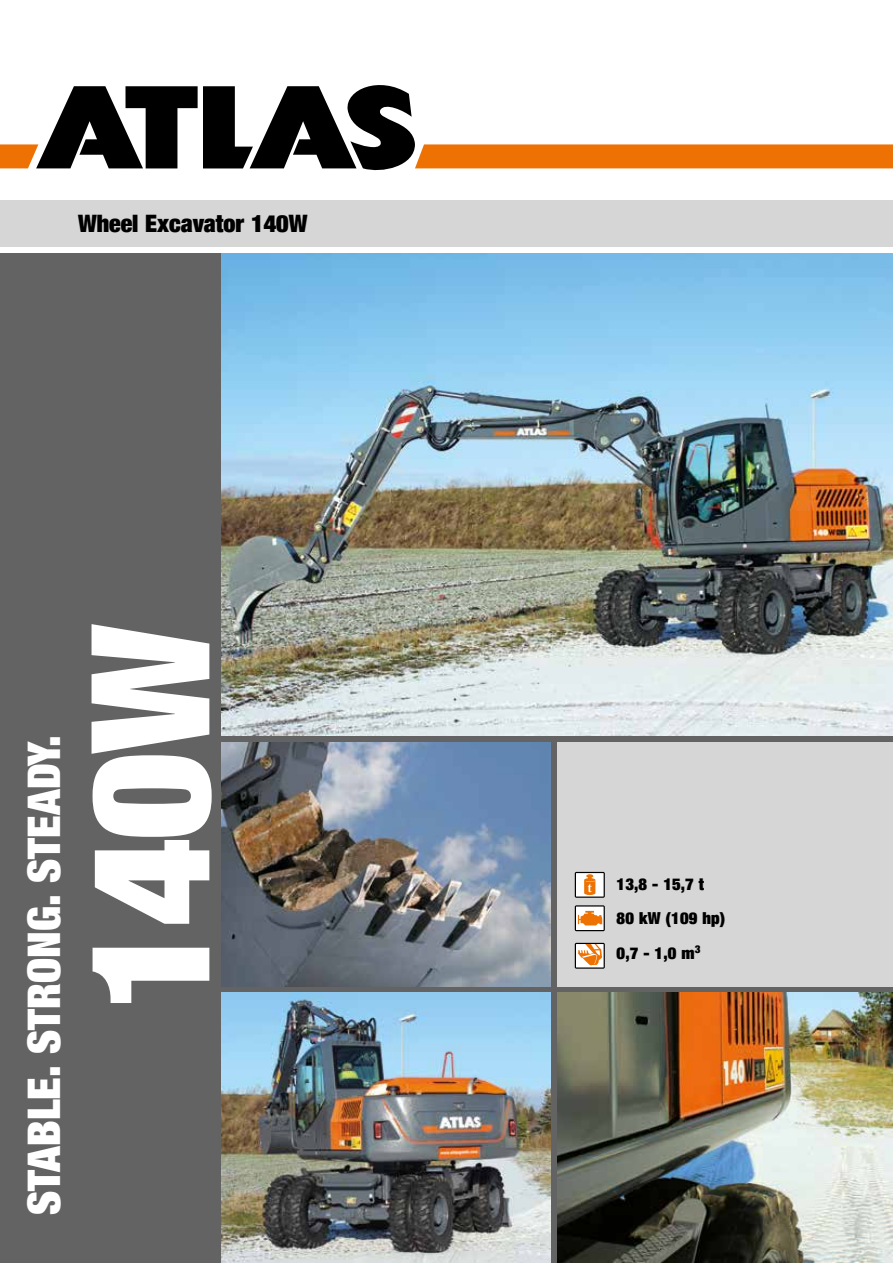
<style>
.page{position:relative;width:893px;height:1263px;background:#fff}
.page>*{position:absolute;margin:0;border:0;box-sizing:border-box;transform-origin:0 0}
.t1{font:900 expanded 165px "Helvetica Neue";color:#fff}
.t2{font:900 condensed 45px "Helvetica Neue LT Com";color:#fff}
.t3{font:900 condensed 24px "Helvetica Neue LT Com";color:#000}
.t4{font:900 condensed 16.5px/34.5px "Helvetica Neue LT Com";letter-spacing:.01em;color:#000}
</style>
<div class="page">
<div style="left:0;top:253px;width:893px;height:1010px;background:#646363"></div>
<svg style="left:0;top:85px;width:893px;height:86px"></svg>
<div style="left:0;top:200px;width:893px;height:47px;background:#d6d6d6"></div>
<div style="left:557px;top:742px;width:336px;height:244px;background:#d6d6d6"></div>
<div style="left:575px;top:872px;width:30px;height:26px;background:#8d8d8d;border-radius:2px"></div>
<div style="left:576px;top:873px;width:28px;height:23px;background:#fff"></div>
<svg style="left:584px;top:874px;width:11px;height:21px"></svg>
<svg style="left:575px;top:905px;width:30px;height:26px"></svg>
<svg style="left:576px;top:906px;width:28px;height:24px"></svg>
<svg style="left:578px;top:911px;width:24px;height:14px"></svg>
<div style="left:575px;top:943px;width:30px;height:26px;background:#7c7c7c;border-radius:2px"></div>
<svg style="left:576px;top:944px;width:28px;height:23px"></svg>
<svg style="left:576px;top:944px;width:27px;height:22px"></svg>
<img style="left:221px;top:253px;width:672px;height:483px">
<img style="left:221px;top:993px;width:330px;height:270px">
<img style="left:557px;top:993px;width:336px;height:270px">
<img style="left:221px;top:742px;width:330px;height:244px">
<h3 class="t3" style="left:78px;top:208px;width:231px">Wheel Excavator 140W</h3>
<h2 class="t2" style="left:16px;top:1215px;width:481px;rotate:-90deg">STABLE. STRONG. STEADY.</h2>
<h1 class="t1" style="left:45px;top:1010px;width:388px;rotate:-90deg">140W</h1>
<p class="t4" style="left:617px;top:866px;width:110px">13,8 - 15,7 t<br>80 kW (109 hp)<br>0,7 - 1,0 m<sup>3</sup></p>
</div>
